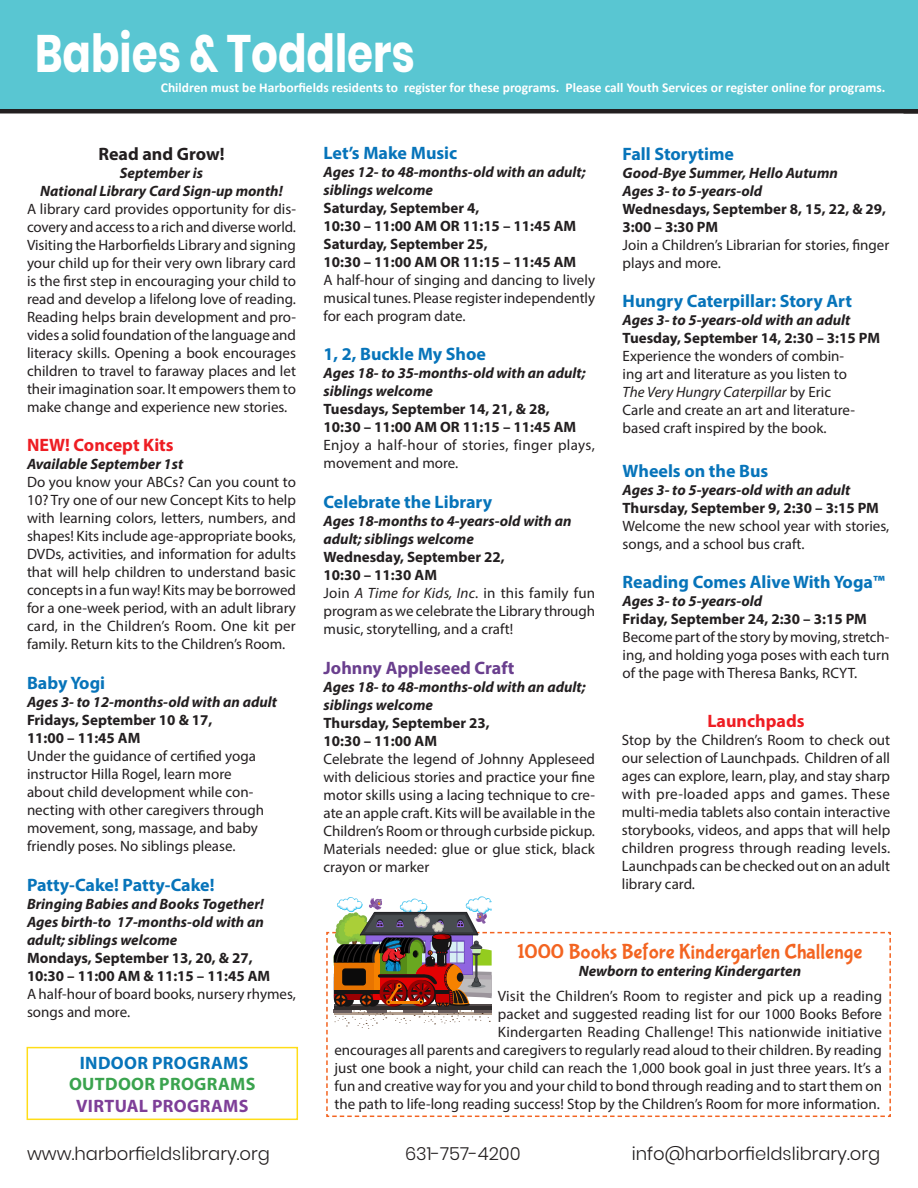
<style>
.page{position:relative;width:918px;height:1188px;background:#fff}
.page>*{position:absolute;margin:0;border:0;box-sizing:border-box;transform-origin:0 0}
.t1{font:700 52.5px "Poppins";color:#fff;scale:.8 1}
.Title12_blk_Myriad_P{font:21px "Bubblegum Sans";color:#f36421}
._6_Title12_BLU_Myria{font:700 18px "Myriad Pro";color:#0774ba}
.t2{font:300 18px "Poppins";color:#231f20}
.Purple_Title{font:700 18px "Myriad Pro";color:#6a3f8e}
._4__Body_Text_tab_My{font:700 18px "Myriad Pro";letter-spacing:.02em;color:#3aa34e}
._7_Title12_GR_Myriad{font:700 18px "Myriad Pro";letter-spacing:.02em;color:#7e3e98}
.Title12_blk_Myriad_P-2{font:700 18px "Myriad Pro";color:#ee1d23}
._4__Body_Text_tab_My-2{font:700 18px "Myriad Pro";letter-spacing:.02em;color:#0774ba}
.Title12_blk_Myriad_P-3{font:700 18px "Myriad Pro";color:#231f20}
._1_Title12_Blk_Myria{font:700 18px "Myriad Pro";color:#ee1d23}
._4__Body_Text_tab_My-3{font:15px/18px "Myriad Pro";color:#231f20;text-align:justify}
._2_subtitle_Myriad_P{font:italic 700 15px/18px "Myriad Pro";color:#231f20}
.date__bold_10{font:700 15px/18px "Myriad Pro";color:#231f20}
._4__Body_Text_tab_My-4{font:15px/18px "Myriad Pro";letter-spacing:.025em;color:#231f20}
.t3{font:700 13.5px "Calibri";color:#fff}
.s1{font-style:italic}
</style>
<div class="page">
<div style="left:0;top:0;width:918px;height:109px;background:#59c6d2"></div>
<hr style="left:0;top:109px;width:918px;height:4px;background:#231f20">
<div style="left:27px;top:1047px;width:271px;height:73px;border:2px solid #ffdd17"></div>
<svg style="left:326px;top:896px;width:565px;height:221px"></svg>
<p class="t1" style="left:35px;top:23px;width:476px">Babies &amp; Toddlers</p>
<p class="t3" style="left:161px;top:78px;width:726px">Children must be Harborfields residents to register for these programs. Please call Youth Services or register online for programs.</p>
<p class="Title12_blk_Myriad_P-3" style="left:98px;top:142px;width:128px">Read and Grow!</p>
<p class="_2_subtitle_Myriad_P" style="left:120px;top:163px;width:85px">September is</p>
<p class="_2_subtitle_Myriad_P" style="left:40px;top:181px;width:244px">National Library Card Sign-up month!</p>
<p class="_4__Body_Text_tab_My-3" style="left:27px;top:200px;width:271px">A library card provides opportunity for dis&shy;covery and access to a rich and diverse world.<br>Visiting the Harborfields Library and signing your child up for their very own library card is the first step in encouraging your child to read and develop a lifelong love of reading.<br>Reading helps brain development and pro&shy;vides a solid foundation of the language and literacy skills. Opening a book encourages children to travel to faraway places and let their imagination soar. It empowers them to make change and experience new stories.</p>
<p class="Title12_blk_Myriad_P-2" style="left:27px;top:434px;width:148px">NEW! Concept Kits</p>
<p class="_2_subtitle_Myriad_P" style="left:27px;top:455px;width:158px">Available September 1st</p>
<p class="_4__Body_Text_tab_My-3" style="left:27px;top:473px;width:271px">Do you know your ABCs? Can you count to 10? Try one of our new Concept Kits to help with learning colors, letters, numbers, and shapes! Kits include age-appropriate books, DVDs, activities, and information for adults that will help children to understand basic concepts in a fun way! Kits may be borrowed for a one-week period, with an adult library card, in the Children’s Room. One kit per family. Return kits to the Children’s Room.</p>
<p class="_6_Title12_BLU_Myria" style="left:27px;top:671px;width:80px">Baby Yogi</p>
<p class="_2_subtitle_Myriad_P" style="left:27px;top:692px;width:252px">Ages 3- to 12-months-old with an adult</p>
<p class="date__bold_10" style="left:27px;top:710px;width:187px">Fridays, September 10 &amp; 17,<br>11:00 – 11:45 AM</p>
<p class="_4__Body_Text_tab_My-3" style="left:27px;top:747px;width:239px;text-align:left">Under the guidance of certified yoga instructor Hilla Rogel, learn more about child development while con&shy;necting with other caregivers through movement, song, massage, and baby friendly poses. No siblings please.</p>
<p class="_6_Title12_BLU_Myria" style="left:27px;top:873px;width:189px">Patty-Cake! Patty-Cake!</p>
<p class="_2_subtitle_Myriad_P" style="left:27px;top:894px;width:239px">Bringing Babies and Books Together!</p>
<p class="_2_subtitle_Myriad_P" style="left:27px;top:912px;width:238px">Ages birth-to 17-months-old with an adult; siblings welcome</p>
<p class="date__bold_10" style="left:27px;top:948px;width:245px">Mondays, September 13, 20, &amp; 27,<br>10:30 – 11:00 AM &amp; 11:15 – 11:45 AM</p>
<p class="_4__Body_Text_tab_My-3" style="left:27px;top:984px;width:271px">A half-hour of board books, nursery rhymes, songs and more.</p>
<p class="_4__Body_Text_tab_My-2" style="left:80px;top:1051px;width:170px">INDOOR PROGRAMS</p>
<p class="_4__Body_Text_tab_My" style="left:69px;top:1072px;width:188px">OUTDOOR PROGRAMS</p>
<p class="_7_Title12_GR_Myriad" style="left:76px;top:1094px;width:174px">VIRTUAL PROGRAMS</p>
<p class="_6_Title12_BLU_Myria" style="left:324px;top:141px;width:135px">Let’s Make Music</p>
<p class="_2_subtitle_Myriad_P" style="left:324px;top:162px;width:264px">Ages 12- to 48-months-old with an adult; siblings welcome</p>
<p class="date__bold_10" style="left:324px;top:198px;width:254px">Saturday, September 4,<br>10:30 – 11:00 AM OR 11:15 – 11:45 AM</p>
<p class="date__bold_10" style="left:324px;top:234px;width:254px">Saturday, September 25,<br>10:30 – 11:00 AM OR 11:15 – 11:45 AM</p>
<p class="_4__Body_Text_tab_My-3" style="left:324px;top:271px;width:273px">A half-hour of singing and dancing to lively musical tunes. Please register independently for each program date.</p>
<p class="_6_Title12_BLU_Myria" style="left:324px;top:343px;width:164px">1, 2, Buckle My Shoe</p>
<p class="_2_subtitle_Myriad_P" style="left:324px;top:364px;width:264px">Ages 18- to 35-months-old with an adult; siblings welcome</p>
<p class="date__bold_10" style="left:324px;top:400px;width:254px">Tuesdays, September 14, 21, &amp; 28,<br>10:30 – 11:00 AM OR 11:15 – 11:45 AM</p>
<p class="_4__Body_Text_tab_My-4" style="left:324px;top:436px;width:273px">Enjoy a half-hour of stories, finger plays, movement and more.</p>
<p class="_6_Title12_BLU_Myria" style="left:324px;top:490px;width:170px">Celebrate the Library</p>
<p class="_2_subtitle_Myriad_P" style="left:324px;top:511px;width:250px">Ages 18-months to 4-years-old with an adult; siblings welcome</p>
<p class="date__bold_10" style="left:324px;top:547px;width:183px">Wednesday, September 22,<br>10:30 – 11:30 AM</p>
<p class="_4__Body_Text_tab_My-3" style="left:324px;top:584px;width:273px">Join <span class="s1">A Time for Kids, Inc</span>. in this family fun program as we celebrate the Library through music, storytelling, and a craft!</p>
<p class="Purple_Title" style="left:324px;top:656px;width:192px">Johnny Appleseed Craft</p>
<p class="_2_subtitle_Myriad_P" style="left:324px;top:677px;width:264px">Ages 18- to 48-months-old with an adult; siblings welcome</p>
<p class="date__bold_10" style="left:324px;top:713px;width:168px">Thursday, September 23,<br>10:30 – 11:00 AM</p>
<p class="_4__Body_Text_tab_My-3" style="left:324px;top:749px;width:273px">Celebrate the legend of Johnny Appleseed with delicious stories and practice your fine motor skills using a lacing technique to cre&shy;ate an apple craft. Kits will be available in the Children’s Room or through curbside pickup.<br>Materials needed: glue or glue stick, black crayon or marker</p>
<p class="_6_Title12_BLU_Myria" style="left:623px;top:142px;width:113px">Fall Storytime</p>
<p class="_2_subtitle_Myriad_P" style="left:623px;top:163px;width:217px">Good-Bye Summer, Hello Autumn</p>
<p class="_2_subtitle_Myriad_P" style="left:623px;top:181px;width:141px">Ages 3- to 5-years-old</p>
<p class="date__bold_10" style="left:623px;top:199px;width:265px">Wednesdays, September 8, 15, 22, &amp; 29,<br>3:00 – 3:30 PM</p>
<p class="_4__Body_Text_tab_My-3" style="left:623px;top:236px;width:268px">Join a Children’s Librarian for stories, finger plays and more.</p>
<p class="_6_Title12_BLU_Myria" style="left:623px;top:290px;width:231px">Hungry Caterpillar: Story Art</p>
<p class="_2_subtitle_Myriad_P" style="left:623px;top:311px;width:229px">Ages 3- to 5-years-old with an adult</p>
<p class="date__bold_10" style="left:623px;top:329px;width:259px">Tuesday, September 14, 2:30 – 3:15 PM</p>
<p class="_4__Body_Text_tab_My-3" style="left:623px;top:347px;width:234px;text-align:left">Experience the wonders of combin&shy;ing art and literature as you listen to <span class="s1">The Very Hungry Caterpillar</span> by Eric Carle and create an art and literature&shy;based craft inspired by the book.</p>
<p class="_6_Title12_BLU_Myria" style="left:623px;top:459px;width:147px">Wheels on the Bus</p>
<p class="_2_subtitle_Myriad_P" style="left:623px;top:480px;width:229px">Ages 3- to 5-years-old with an adult</p>
<p class="date__bold_10" style="left:623px;top:498px;width:258px">Thursday, September 9, 2:30 – 3:15 PM</p>
<p class="_4__Body_Text_tab_My-3" style="left:623px;top:516px;width:268px">Welcome the new school year with stories, songs, and a school bus craft.</p>
<p class="_6_Title12_BLU_Myria" style="left:623px;top:570px;width:264px">Reading Comes Alive With Yoga™</p>
<p class="_2_subtitle_Myriad_P" style="left:623px;top:592px;width:141px">Ages 3- to 5-years-old</p>
<p class="date__bold_10" style="left:623px;top:610px;width:246px">Friday, September 24, 2:30 – 3:15 PM</p>
<p class="_4__Body_Text_tab_My-3" style="left:623px;top:628px;width:268px">Become part of the story by moving, stretch&shy;ing, and holding yoga poses with each turn of the page with Theresa Banks, RCYT.</p>
<p class="_1_Title12_Blk_Myria" style="left:707px;top:709px;width:99px">Launchpads</p>
<p class="_4__Body_Text_tab_My-3" style="left:622px;top:731px;width:270px">Stop by the Children’s Room to check out our selection of Launchpads. Children of all ages can explore, learn, play, and stay sharp with pre-loaded apps and games. These multi-media tablets also contain interactive storybooks, videos, and apps that will help children progress through reading levels.<br>Launchpads can be checked out on an adult library card.</p>
<p class="Title12_blk_Myriad_P" style="left:518px;top:940px;width:346px">1000 Books Before Kindergarten Challenge</p>
<p class="_2_subtitle_Myriad_P" style="left:579px;top:962px;width:224px">Newborn to entering Kindergarten</p>
<p class="_4__Body_Text_tab_My-3" style="left:334px;top:987px;width:549px;text-align:right">Visit the Children’s Room to register and pick up a reading<br>packet and suggested reading list for our 1000 Books Before<br>Kindergarten Reading Challenge! This nationwide initiative<br>encourages all parents and caregivers to regularly read aloud to their children. By reading just one book a night, your child can reach the 1,000 book goal in just three years. It’s a fun and creative way for you and your child to bond through reading and to start them on the path to life-long reading success! Stop by the Children’s Room for more information.</p>
<p class="t2" style="left:27px;top:1143px;width:244px">www.harborfieldslibrary.org</p>
<p class="t2" style="left:405px;top:1143px;width:117px">631-757-4200</p>
<p class="t2" style="left:632px;top:1143px;width:250px">info@harborfieldslibrary.org</p>
</div>
